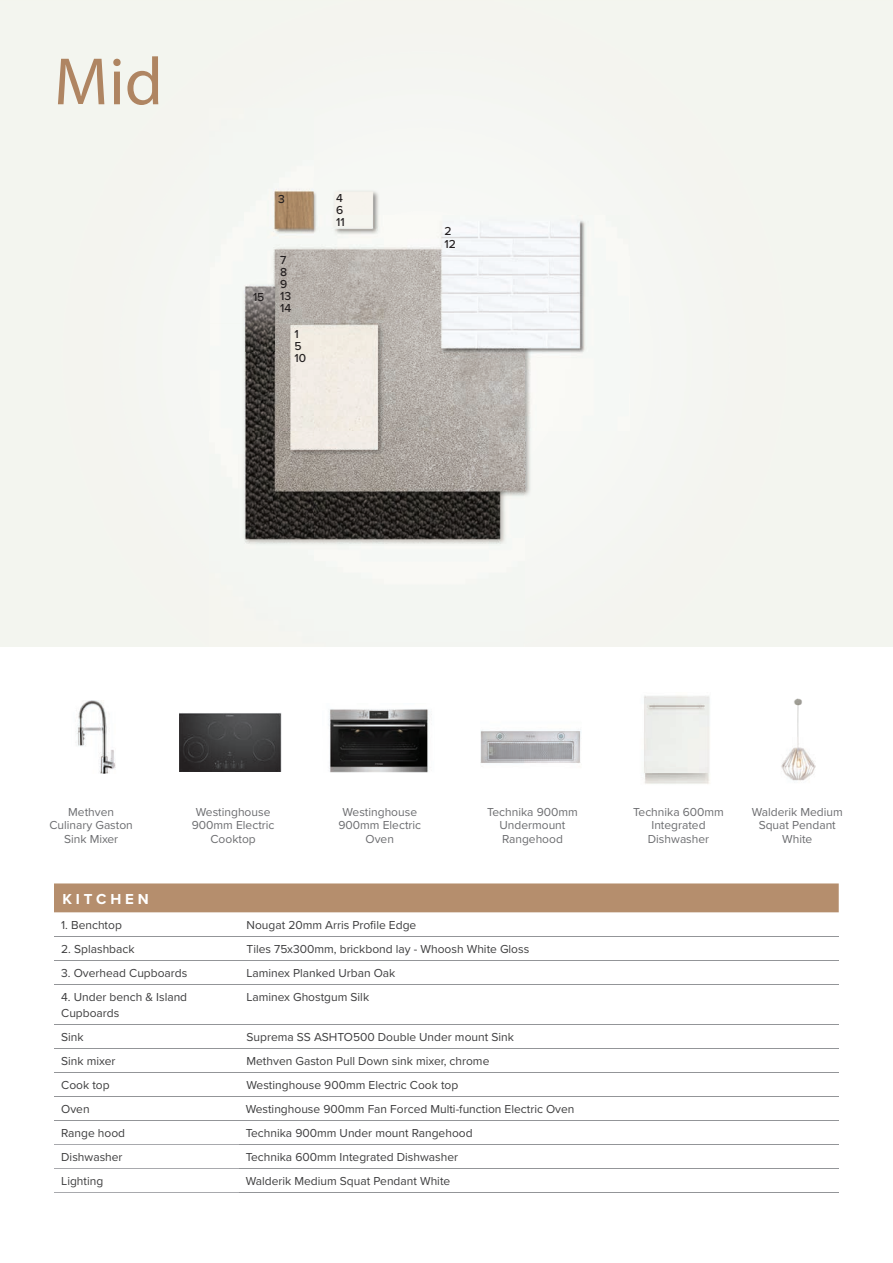
<style>
.page{position:relative;width:893px;height:1263px;background:#fff}
.page>*{position:absolute;margin:0;border:0;box-sizing:border-box;transform-origin:0 0}
.t1{font:67.5px "Myriad Pro";color:#af8562}
.t2{font:700 15px "Proxima Nova";letter-spacing:.26em;color:#fff}
.t3{font:12px/16.5px "Proxima Nova";color:#3e3e3f}
.t4{font:12px/13.5px "Proxima Nova";color:#6c6d70;text-align:center}
.t5{font:500 12px/12px "Proxima Nova";color:#231f20}
</style>
<div class="page">
<div style="left:54px;top:883px;width:785px;height:29px;background:#b58e6d"></div>
<hr style="left:54px;top:936px;width:185px;height:1px;background:#939598">
<hr style="left:239px;top:936px;width:600px;height:1px;background:#939598">
<hr style="left:54px;top:960px;width:185px;height:1px;background:#939598">
<hr style="left:239px;top:960px;width:600px;height:1px;background:#939598">
<hr style="left:54px;top:984px;width:185px;height:1px;background:#939598">
<hr style="left:239px;top:984px;width:600px;height:1px;background:#939598">
<hr style="left:54px;top:1024px;width:185px;height:1px;background:#939598">
<hr style="left:239px;top:1024px;width:600px;height:1px;background:#939598">
<hr style="left:54px;top:1048px;width:185px;height:1px;background:#939598">
<hr style="left:239px;top:1048px;width:600px;height:1px;background:#939598">
<hr style="left:54px;top:1072px;width:185px;height:1px;background:#939598">
<hr style="left:239px;top:1072px;width:600px;height:1px;background:#939598">
<hr style="left:54px;top:1096px;width:185px;height:1px;background:#939598">
<hr style="left:54px;top:1120px;width:185px;height:1px;background:#939598">
<hr style="left:54px;top:1144px;width:185px;height:1px;background:#a8a9ad">
<hr style="left:54px;top:1168px;width:185px;height:1px;background:#a8a9ad">
<hr style="left:54px;top:1192px;width:185px;height:1px;background:#a8a9ad">
<hr style="left:239px;top:1096px;width:600px;height:1px;background:#939598">
<hr style="left:239px;top:1120px;width:600px;height:1px;background:#939598">
<hr style="left:239px;top:1144px;width:600px;height:1px;background:#939598">
<hr style="left:239px;top:1168px;width:600px;height:1px;background:#939598">
<hr style="left:239px;top:1192px;width:600px;height:1px;background:#939598">
<img style="left:0;top:1px;width:893px;height:645px">
<img style="left:246px;top:286px;width:28px;height:66px">
<img style="left:77px;top:700px;width:39px;height:73px">
<img style="left:328px;top:709px;width:104px;height:64px">
<img style="left:180px;top:713px;width:101px;height:59px">
<img style="left:480px;top:730px;width:101px;height:34px">
<img style="left:644px;top:695px;width:66px;height:89px">
<img style="left:781px;top:698px;width:35px;height:83px">
<h1 class="t1" style="left:54px;top:40px;width:110px">Mid</h1>
<p class="t5" style="left:278px;top:193px;width:8px">3</p>
<p class="t5" style="left:253px;top:291px;width:13px">15</p>
<p class="t5" style="left:280px;top:254px;width:13px">7<br>8<br>9<br>13<br>14</p>
<p class="t5" style="left:294px;top:328px;width:13px">1<br>5<br>10</p>
<p class="t5" style="left:336px;top:191px;width:10px">4<br>6<br>11</p>
<p class="t5" style="left:444px;top:224px;width:13px;line-height:13.5px">2<br>12</p>
<p class="t4" style="left:49px;top:804px;width:85px">Methven<br>Culinary Gaston<br>Sink Mixer</p>
<p class="t4" style="left:338px;top:804px;width:84px">Westinghouse<br>900mm Electric<br>Oven</p>
<p class="t4" style="left:487px;top:804px;width:92px">Technika 900mm<br>Undermount<br>Rangehood</p>
<p class="t4" style="left:633px;top:804px;width:92px">Technika 600mm<br>Integrated<br>Dishwasher</p>
<p class="t4" style="left:192px;top:804px;width:84px">Westinghouse<br>900mm Electric<br>Cooktop</p>
<p class="t4" style="left:752px;top:804px;width:93px">Walderik Medium<br>Squat Pendant<br>White</p>
<p class="t2" style="left:63px;top:888px;width:88px">KITCHEN</p>
<p class="t3" style="left:61px;top:916px;width:62px">1. Benchtop</p>
<p class="t3" style="left:247px;top:916px;width:171px">Nougat 20mm Arris Profile Edge</p>
<p class="t3" style="left:61px;top:940px;width:75px">2. Splashback</p>
<p class="t3" style="left:247px;top:940px;width:284px">Tiles 75x300mm, brickbond lay - Whoosh White Gloss</p>
<p class="t3" style="left:61px;top:964px;width:128px">3. Overhead Cupboards</p>
<p class="t3" style="left:247px;top:964px;width:150px">Laminex Planked Urban Oak</p>
<p class="t3" style="left:61px;top:988px;width:127px">4. Under bench &amp; Island<br>Cupboards</p>
<p class="t3" style="left:247px;top:988px;width:124px">Laminex Ghostgum Silk</p>
<p class="t3" style="left:61px;top:1028px;width:24px">Sink</p>
<p class="t3" style="left:247px;top:1028px;width:269px">Suprema SS ASHTO500 Double Under mount Sink</p>
<p class="t3" style="left:61px;top:1052px;width:56px">Sink mixer</p>
<p class="t3" style="left:247px;top:1052px;width:244px">Methven Gaston Pull Down sink mixer, chrome</p>
<p class="t3" style="left:61px;top:1076px;width:50px">Cook top</p>
<p class="t3" style="left:247px;top:1076px;width:213px">Westinghouse 900mm Electric Cook top</p>
<p class="t3" style="left:61px;top:1100px;width:30px">Oven</p>
<p class="t3" style="left:246px;top:1100px;width:330px">Westinghouse 900mm Fan Forced Multi-function Electric Oven</p>
<p class="t3" style="left:61px;top:1124px;width:65px">Range hood</p>
<p class="t3" style="left:246px;top:1124px;width:228px">Technika 900mm Under mount Rangehood</p>
<p class="t3" style="left:61px;top:1148px;width:63px">Dishwasher</p>
<p class="t3" style="left:246px;top:1148px;width:214px">Technika 600mm Integrated Dishwasher</p>
<p class="t3" style="left:61px;top:1172px;width:44px">Lighting</p>
<p class="t3" style="left:246px;top:1172px;width:206px">Walderik Medium Squat Pendant White</p>
</div>
